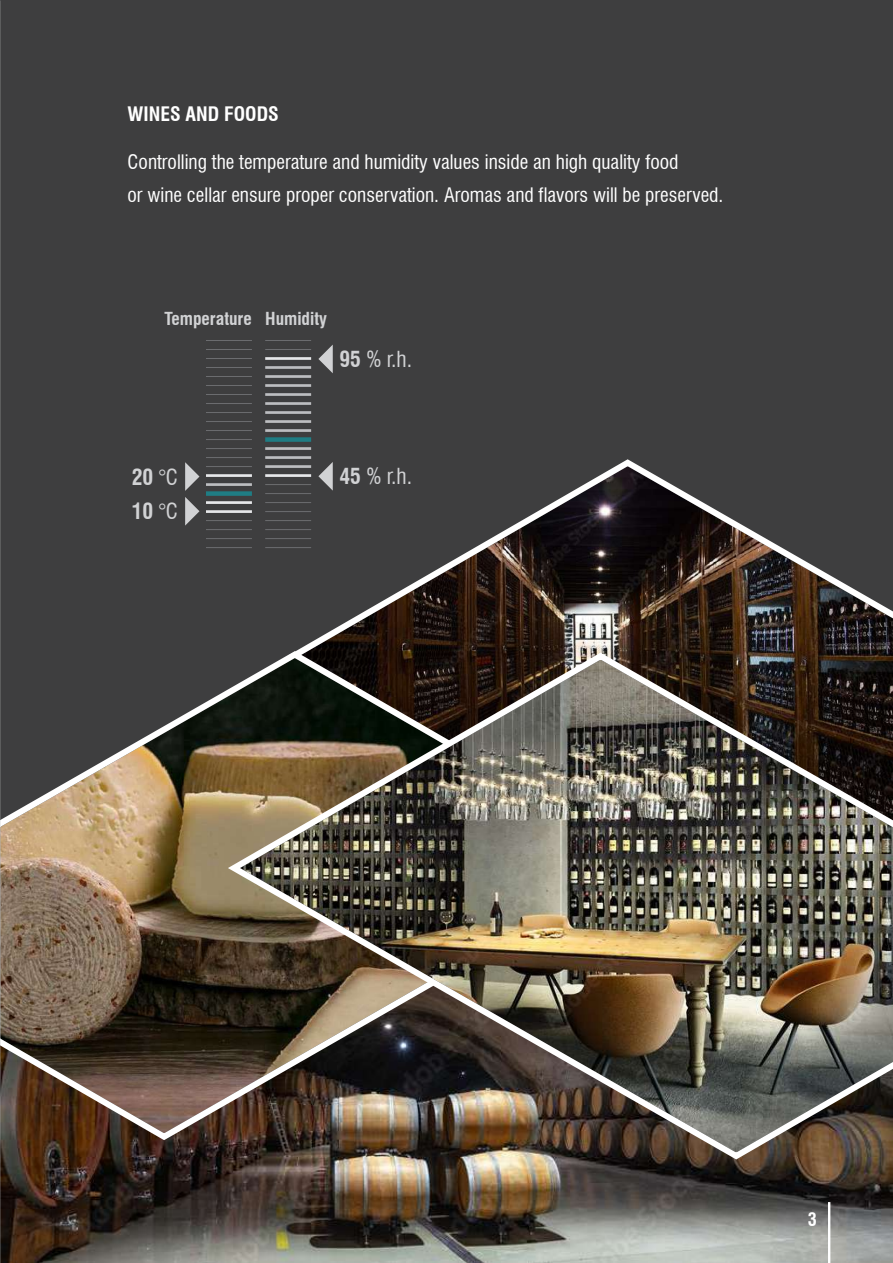
<style>
.page{position:relative;width:893px;height:1263px;background:#fff}
.page>*{position:absolute;margin:0;border:0;box-sizing:border-box;transform-origin:0 0}
.t1{font:condensed 21.6px "Swiss 721 BT";color:#d1d2d4}
.t2{font:700 condensed 21.6px "Swiss 721 BT";color:#d1d2d4}
.t3{font:condensed 19.5px/33px "Swiss 721 BT";color:#fff}
.t4{font:700 condensed 19.5px "Swiss 721 BT";color:#fff}
.t5{font:700 condensed 18px "Swiss 721 BT";color:#fff}
.t6{font:700 condensed 17.55px "Swiss 721 BT";color:#d1d2d4}
.s1{font-weight:700}
.s2{font-weight:400}
</style>
<div class="page">
<img style="left:0;top:0;width:893px;height:1263px">
<hr style="left:828px;top:1202px;width:2px;height:61px;background:#fff">
<hr style="left:206px;top:430px;width:46px;height:1px;background:#6c6d70">
<hr style="left:206px;top:439px;width:46px;height:1px;background:#6c6d70">
<hr style="left:206px;top:538px;width:46px;height:1px;background:#6c6d70">
<hr style="left:206px;top:547px;width:46px;height:1px;background:#6c6d70">
<hr style="left:206px;top:376px;width:46px;height:1px;background:#6c6d70">
<hr style="left:206px;top:385px;width:46px;height:1px;background:#6c6d70">
<hr style="left:206px;top:483px;width:46px;height:3px;background:#bcbdc0">
<div style="left:206px;top:491px;width:46px;height:5px;background:#1f7d84"></div>
<hr style="left:206px;top:412px;width:46px;height:1px;background:#6c6d70">
<hr style="left:206px;top:421px;width:46px;height:1px;background:#6c6d70">
<hr style="left:206px;top:520px;width:46px;height:1px;background:#6c6d70">
<hr style="left:206px;top:529px;width:46px;height:1px;background:#6c6d70">
<hr style="left:206px;top:358px;width:46px;height:1px;background:#6c6d70">
<hr style="left:206px;top:367px;width:46px;height:1px;background:#6c6d70">
<hr style="left:206px;top:466px;width:46px;height:1px;background:#6c6d70">
<hr style="left:206px;top:474px;width:46px;height:3px;background:#e6e7e9">
<hr style="left:206px;top:394px;width:46px;height:1px;background:#6c6d70">
<hr style="left:206px;top:403px;width:46px;height:1px;background:#6c6d70">
<hr style="left:206px;top:501px;width:46px;height:3px;background:#e6e7e9">
<hr style="left:206px;top:510px;width:46px;height:3px;background:#e6e7e9">
<hr style="left:206px;top:340px;width:46px;height:1px;background:#6c6d70">
<hr style="left:206px;top:349px;width:46px;height:1px;background:#6c6d70">
<hr style="left:206px;top:448px;width:46px;height:1px;background:#6c6d70">
<hr style="left:206px;top:457px;width:46px;height:1px;background:#6c6d70">
<hr style="left:265px;top:429px;width:46px;height:3px;background:#bcbdc0">
<div style="left:265px;top:437px;width:46px;height:5px;background:#1f7d84"></div>
<hr style="left:265px;top:538px;width:46px;height:1px;background:#6c6d70">
<hr style="left:265px;top:547px;width:46px;height:1px;background:#6c6d70">
<hr style="left:265px;top:375px;width:46px;height:3px;background:#bcbdc0">
<hr style="left:265px;top:384px;width:46px;height:3px;background:#bcbdc0">
<hr style="left:265px;top:484px;width:46px;height:1px;background:#6c6d70">
<hr style="left:265px;top:493px;width:46px;height:1px;background:#6c6d70">
<hr style="left:265px;top:411px;width:46px;height:3px;background:#bcbdc0">
<hr style="left:265px;top:420px;width:46px;height:3px;background:#bcbdc0">
<hr style="left:265px;top:520px;width:46px;height:1px;background:#6c6d70">
<hr style="left:265px;top:529px;width:46px;height:1px;background:#6c6d70">
<hr style="left:265px;top:357px;width:46px;height:3px;background:#e6e7e9">
<hr style="left:265px;top:366px;width:46px;height:3px;background:#bcbdc0">
<hr style="left:265px;top:465px;width:46px;height:3px;background:#bcbdc0">
<hr style="left:265px;top:474px;width:46px;height:3px;background:#e6e7e9">
<hr style="left:265px;top:393px;width:46px;height:3px;background:#bcbdc0">
<hr style="left:265px;top:402px;width:46px;height:3px;background:#bcbdc0">
<hr style="left:265px;top:502px;width:46px;height:1px;background:#6c6d70">
<hr style="left:265px;top:511px;width:46px;height:1px;background:#6c6d70">
<hr style="left:265px;top:340px;width:46px;height:1px;background:#6c6d70">
<hr style="left:265px;top:349px;width:46px;height:1px;background:#6c6d70">
<hr style="left:265px;top:447px;width:46px;height:3px;background:#bcbdc0">
<hr style="left:265px;top:456px;width:46px;height:3px;background:#bcbdc0">
<svg style="left:185px;top:462px;width:14px;height:29px"></svg>
<svg style="left:318px;top:345px;width:15px;height:28px"></svg>
<svg style="left:185px;top:497px;width:14px;height:29px"></svg>
<svg style="left:318px;top:462px;width:15px;height:29px"></svg>
<p class="t4" style="left:128px;top:102px;width:153px">WINES AND FOODS</p>
<p class="t3" style="left:128px;top:146px;width:597px">Controlling the temperature and humidity values inside an high quality food<br>or wine cellar ensure proper conservation. Aromas and flavors will be preserved.</p>
<p class="t6" style="left:165px;top:308px;width:164px">Temperature Humidity</p>
<p class="t1" style="left:339px;top:346px;width:74px"><span class="s1">95</span> % r.h.</p>
<p class="t2" style="left:132px;top:464px;width:48px">20 <span class="s2">°C</span></p>
<p class="t2" style="left:132px;top:499px;width:48px">10 <span class="s2">°C</span></p>
<p class="t1" style="left:339px;top:464px;width:74px"><span class="s1">45</span> % r.h.</p>
<p class="t5" style="left:808px;top:1208px;width:10px">3</p>
</div>
